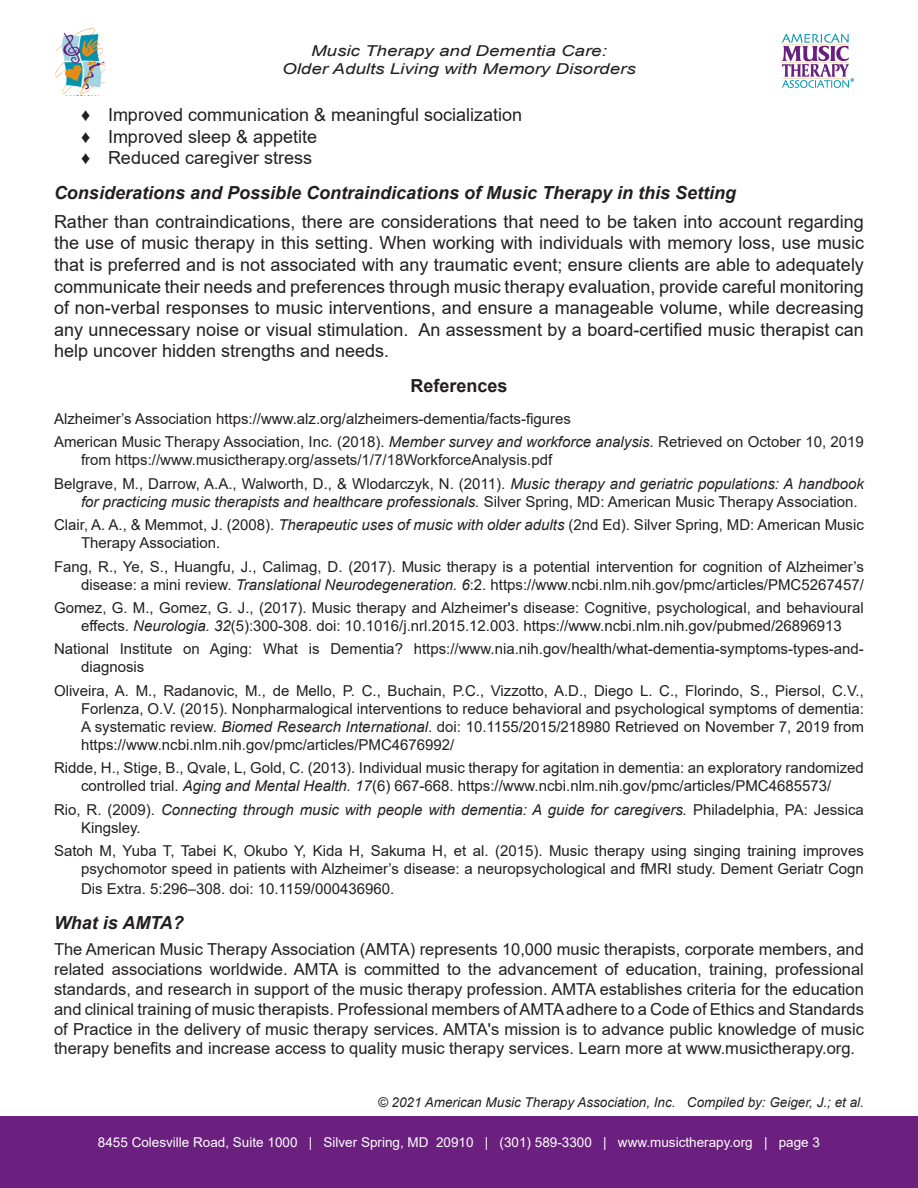
<style>
.page{position:relative;width:918px;height:1188px;background:#fff}
.page>*{position:absolute;margin:0;border:0;box-sizing:border-box;transform-origin:0 0}
.Text{font:18px/21.6px "Arial";color:#231f20;text-align:justify}
.Heading_2{font:italic 700 18px "Arial";color:#231f20}
.Heading_References{font:700 18px "Arial";color:#231f20}
.Text_2{font:16.5px/19.8px "Arial";color:#231f20;text-align:justify}
.Text_References{font:15px/18px "Arial";color:#231f20}
.Text_References-2{font:italic 15px/18px "Arial";color:#231f20}
.Text_References-3{font:italic 15px/18px "Arial";color:#231f20;text-align:center;scale:1.25 1}
.t1{font:13.5px "Arial";color:#fff}
.t2{font:italic 13.5px "Arial";color:#231f20}
.s1{font-style:italic}
.s2{font-style:normal}
</style>
<div class="page">
<div style="left:0;top:1116px;width:918px;height:72px;background:#6b1f7e"></div>
<img style="left:55px;top:28px;width:51px;height:67px">
<img style="left:781px;top:33px;width:74px;height:55px">
<p class="Text_References-3" style="left:282px;top:42px;width:284px">Music Therapy and Dementia Care:<br>Older Adults Living with Memory Disorders</p>
<p class="Text" style="left:81px;top:104px;width:443px">♦ Improved communication &amp; meaningful socialization</p>
<p class="Text" style="left:81px;top:125px;width:238px">♦ Improved sleep &amp; appetite</p>
<p class="Text" style="left:81px;top:147px;width:233px">♦ Reduced caregiver stress</p>
<p class="Heading_2" style="left:54px;top:181px;width:684px">Considerations and Possible Contraindications of Music Therapy in this Setting</p>
<p class="Text" style="left:54px;top:211px;width:812px">Rather than contraindications, there are considerations that need to be taken into account regarding the use of music therapy in this setting. When working with individuals with memory loss, use music that is preferred and is not associated with any traumatic event; ensure clients are able to adequately communicate their needs and preferences through music therapy evaluation, provide careful monitoring of non-verbal responses to music interventions, and ensure a manageable volume, while decreasing any unnecessary noise or visual stimulation. An assessment by a board-certified music therapist can help uncover hidden strengths and needs.</p>
<p class="Heading_References" style="left:410px;top:373px;width:99px">References</p>
<p class="Text_References" style="left:54px;top:410px;width:519px">Alzheimer’s Association https://www.alz.org/alzheimers-dementia/facts-figures</p>
<p class="Text_References" style="left:81px;top:433px;width:784px;text-indent:-27px">American Music Therapy Association, Inc. (2018). <span class="s1">Member survey and workforce analysis.</span> Retrieved on October 10, 2019 from https://www.musictherapy.org/assets/1/7/18WorkforceAnalysis.pdf</p>
<p class="Text_References" style="left:81px;top:474px;width:784px;text-indent:-27px">Belgrave, M., Darrow, A.A., Walworth, D., &amp; Wlodarczyk, N. (2011). <span class="s1">Music therapy and geriatric populations: A handbook for practicing music therapists and healthcare professionals.</span> Silver Spring, MD: American Music Therapy Association.</p>
<p class="Text_References" style="left:81px;top:516px;width:784px;text-indent:-27px">Clair, A. A., &amp; Memmot, J. (2008). <span class="s1">Therapeutic uses of music with older adults</span> (2nd Ed). Silver Spring, MD: American Music<br>Therapy Association.</p>
<p class="Text_References" style="left:54px;top:557px;width:811px;text-align:right">Fang, R., Ye, S., Huangfu, J., Calimag, D. (2017). Music therapy is a potential intervention for cognition of Alzheimer’s disease: a mini review. <span class="s1">Translational Neurodegeneration. 6</span>:2. https://www.ncbi.nlm.nih.gov/pmc/articles/PMC5267457/</p>
<p class="Text_References" style="left:54px;top:599px;width:811px;text-align:center">Gomez, G. M., Gomez, G. J., (2017). Music therapy and Alzheimer's disease: Cognitive, psychological, and behavioural effects. <span class="s1">Neurologia. 32</span>(5):300-308. doi: 10.1016/j.nrl.2015.12.003. https://www.ncbi.nlm.nih.gov/pubmed/26896913</p>
<p class="Text_References" style="left:81px;top:640px;width:784px;text-indent:-27px">National Institute on Aging: What is Dementia? https://www.nia.nih.gov/health/what-dementia-symptoms-types-and&shy;diagnosis</p>
<p class="Text_References" style="left:81px;top:681px;width:784px;text-align:justify;text-indent:-27px">Oliveira, A. M., Radanovic, M., de Mello, P. C., Buchain, P.C., Vizzotto, A.D., Diego L. C., Florindo, S., Piersol, C.V., Forlenza, O.V. (2015). Nonpharmalogical interventions to reduce behavioral and psychological symptoms of dementia:<br>A systematic review. <span class="s1">Biomed Research International</span>. doi: 10.1155/2015/218980 Retrieved on November 7, 2019 from https://www.ncbi.nlm.nih.gov/pmc/articles/PMC4676992/</p>
<p class="Text_References" style="left:54px;top:759px;width:811px;text-align:center">Ridde, H., Stige, B., Qvale, L, Gold, C. (2013). Individual music therapy for agitation in dementia: an exploratory randomized controlled trial. <span class="s1">Aging and Mental Health. 17</span>(6) 667-668. https://www.ncbi.nlm.nih.gov/pmc/articles/PMC4685573/</p>
<p class="Text_References-2" style="left:81px;top:801px;width:784px;text-indent:-27px"><span class="s2">Rio, R. (2009).</span> Connecting through music with people with dementia: A guide for caregivers. <span class="s2">Philadelphia, PA: Jessica<br>Kingsley.</span></p>
<p class="Text_References" style="left:54px;top:842px;width:811px;text-align:right">Satoh M, Yuba T, Tabei K, Okubo Y, Kida H, Sakuma H, et al. (2015). Music therapy using singing training improves psychomotor speed in patients with Alzheimer’s disease: a neuropsychological and fMRI study. Dement Geriatr Cogn</p>
<p class="Text_References" style="left:81px;top:879px;width:315px">Dis Extra. 5:296–308. doi: 10.1159/000436960.</p>
<p class="Heading_2" style="left:54px;top:911px;width:131px">What is AMTA?</p>
<p class="Text_2" style="left:54px;top:940px;width:812px">The American Music Therapy Association (AMTA) represents 10,000 music therapists, corporate members, and related associations worldwide. AMTA is committed to the advancement of education, training, professional standards, and research in support of the music therapy profession. AMTA establishes criteria for the education and clinical training of music therapists. Professional members of AMTA adhere to a Code of Ethics and Standards of Practice in the delivery of music therapy services. AMTA's mission is to advance public knowledge of music therapy benefits and increase access to quality music therapy services. Learn more at www.musictherapy.org.</p>
<p class="t2" style="left:378px;top:1094px;width:488px">© 2021 American Music Therapy Association, Inc. Compiled by: Geiger, J.; et al.</p>
<p class="t1" style="left:98px;top:1133px;width:724px">8455 Colesville Road, Suite 1000 | Silver Spring, MD 20910 | (301) 589-3300 | www.musictherapy.org | page 3</p>
</div>
